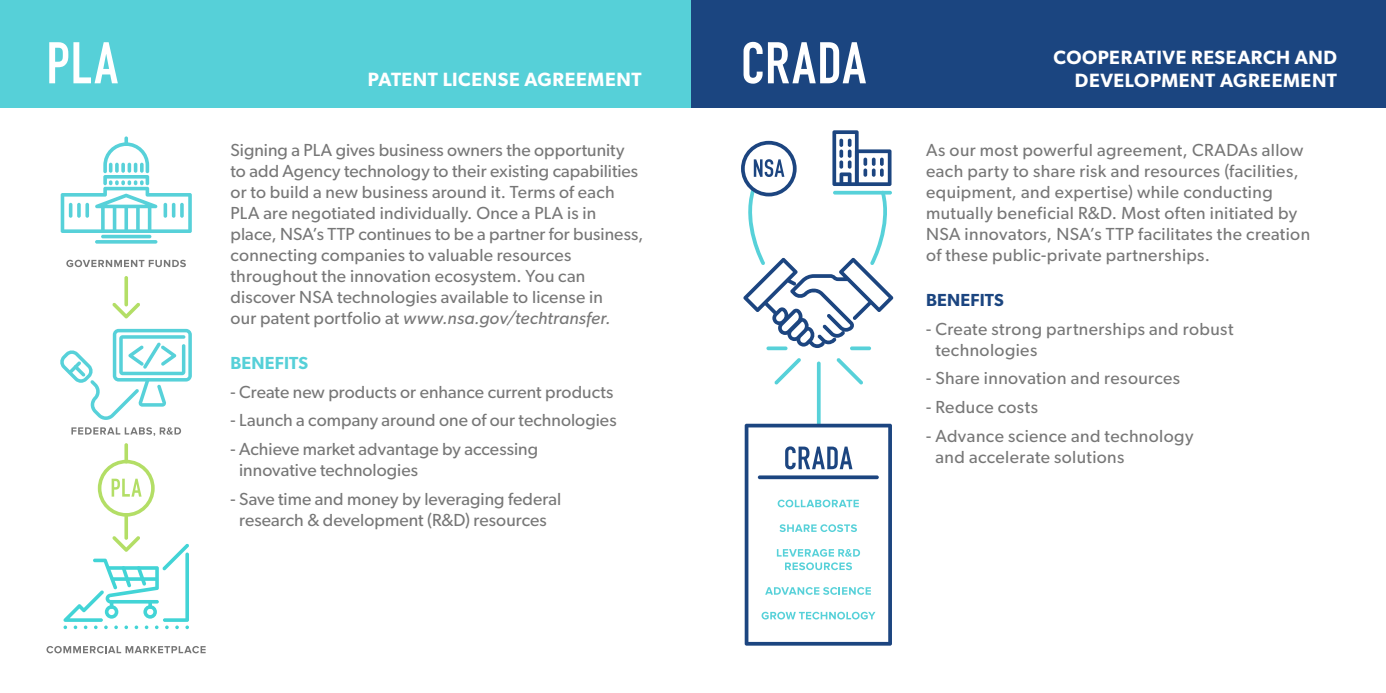
<style>
.page{position:relative;width:1386px;height:693px;background:#fff}
.page>*{position:absolute;margin:0;border:0;box-sizing:border-box;transform-origin:0 0}
.t1{font:700 57.75px "DIN Condensed";letter-spacing:.02em;color:#fff}
.t2{font:600 19.25px/23.1px "Gibson";letter-spacing:.03em;color:#fff;text-align:right}
.t3{font:17.5px/21px "Gibson";letter-spacing:.015em;color:#777}
.t4{font:600 17.5px "Gibson";letter-spacing:.01em;color:#56d0d8}
.t5{font:600 17.5px "Gibson";letter-spacing:.01em;color:#1b4580}
.s1{font-style:italic}
</style>
<div class="page">
<div style="left:0;top:0;width:691px;height:107px;background:#56d0d8"></div>
<div style="left:691px;top:0;width:695px;height:107px;background:#1b4580"></div>
<svg style="left:124px;top:136px;width:4px;height:10px"></svg>
<svg style="left:61px;top:142px;width:131px;height:91px"></svg>
<hr style="left:69px;top:203px;width:3px;height:15px;background:#57d1d9;border-radius:2px">
<svg style="left:77px;top:203px;width:4px;height:15px"></svg>
<svg style="left:85px;top:203px;width:4px;height:15px"></svg>
<hr style="left:164px;top:203px;width:3px;height:15px;background:#57d1d9;border-radius:2px">
<hr style="left:172px;top:203px;width:3px;height:15px;background:#57d1d9;border-radius:2px">
<svg style="left:180px;top:203px;width:4px;height:15px"></svg>
<hr style="left:101px;top:235px;width:50px;height:3px;background:#57d1d9;border-radius:2px">
<svg style="left:95px;top:240px;width:62px;height:4px"></svg>
<svg style="left:124px;top:276px;width:4px;height:30px"></svg>
<svg style="left:112px;top:303px;width:28px;height:15px"></svg>
<svg style="left:124px;top:513px;width:4px;height:27px"></svg>
<svg style="left:124px;top:443px;width:4px;height:20px"></svg>
<svg style="left:66px;top:260px;width:120px;height:7px"></svg>
<svg style="left:71px;top:427px;width:110px;height:9px"></svg>
<svg style="left:46px;top:646px;width:160px;height:7px"></svg>
<svg style="left:98px;top:460px;width:57px;height:57px"></svg>
<svg style="left:63px;top:536px;width:126px;height:93px"></svg>
<svg style="left:817px;top:362px;width:4px;height:65px"></svg>
<svg style="left:837px;top:358px;width:26px;height:26px"></svg>
<svg style="left:774px;top:358px;width:27px;height:26px"></svg>
<hr style="left:850px;top:346px;width:21px;height:4px;background:#57d1d9;border-radius:2px">
<hr style="left:766px;top:346px;width:22px;height:4px;background:#57d1d9;border-radius:2px">
<svg style="left:745px;top:424px;width:147px;height:222px"></svg>
<svg style="left:60px;top:329px;width:132px;height:91px"></svg>
<svg style="left:741px;top:130px;width:153px;height:218px"></svg>
<h1 class="t1" style="left:46px;top:24px;width:73px">PLA</h1>
<p class="t2" style="left:368px;top:67px;width:275px">PATENT LICENSE AGREEMENT</p>
<p class="t3" style="left:231px;top:139px;width:414px">Signing a PLA gives business owners the opportunity to add Agency technology to their existing capabilities or to build a new business around it. Terms of each PLA are negotiated individually. Once a PLA is in place, NSA’s TTP continues to be a partner for business, connecting companies to valuable resources throughout the innovation ecosystem. You can discover NSA technologies available to license in<br>our patent portfolio at <span class="s1">www.nsa.gov/techtransfer.</span></p>
<p class="t4" style="left:231px;top:352px;width:79px">BENEFITS</p>
<p class="t3" style="left:231px;top:381px;width:384px">- Create new products or enhance current products</p>
<p class="t3" style="left:231px;top:410px;width:388px">- Launch a company around one of our technologies</p>
<p class="t3" style="left:239px;top:438px;width:301px;text-indent:-9px">- Achieve market advantage by accessing innovative technologies</p>
<p class="t3" style="left:231px;top:488px;width:332px;text-align:center">- Save time and money by leveraging federal research &amp; development (R&amp;D) resources</p>
<h1 class="t1" style="left:741px;top:24px;width:126px">CRADA</h1>
<p class="t2" style="left:1053px;top:45px;width:285px">COOPERATIVE RESEARCH AND<br>DEVELOPMENT AGREEMENT</p>
<p class="t3" style="left:926px;top:139px;width:386px">As our most powerful agreement, CRADAs allow each party to share risk and resources (facilities, equipment, and expertise) while conducting mutually beneficial R&amp;D. Most often initiated by NSA innovators, NSA’s TTP facilitates the creation of these public-private partnerships.</p>
<p class="t5" style="left:926px;top:289px;width:79px">BENEFITS</p>
<p class="t3" style="left:935px;top:318px;width:300px;text-indent:-9px">- Create strong partnerships and robust technologies</p>
<p class="t3" style="left:926px;top:368px;width:256px">- Share innovation and resources</p>
<p class="t3" style="left:926px;top:396px;width:114px">- Reduce costs</p>
<p class="t3" style="left:935px;top:425px;width:260px;text-indent:-9px">- Advance science and technology and accelerate solutions</p>
</div>
